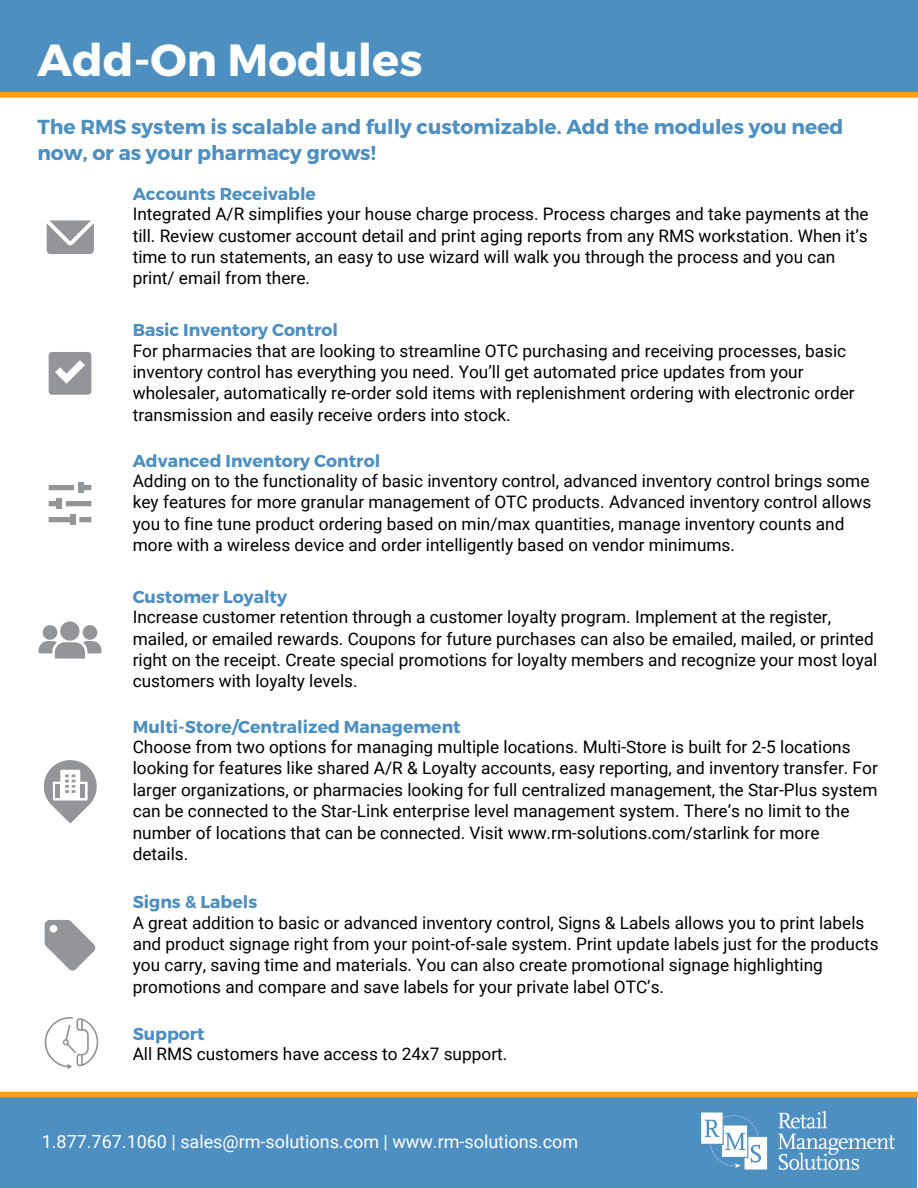
<style>
.page{position:relative;width:918px;height:1188px;background:#fff}
.page>*{position:absolute;margin:0;border:0;box-sizing:border-box;transform-origin:0 0}
.t1{font:700 45px "Montserrat";color:#feffff}
.t2{font:700 20.25px/25.8px "Montserrat";color:#4e8fc1}
.t3{font:18px "Roboto";color:#fff}
.t4{font:17.25px/21.3px "Roboto";color:#000}
.t5{font:700 17.25px "Montserrat";color:#4e8fc1}
</style>
<div class="page">
<div style="left:0;top:0;width:918px;height:92px;background:#4e8fc1"></div>
<div style="left:0;top:1096px;width:917px;height:92px;background:#4e8fc1"></div>
<img style="left:702px;top:1112px;width:192px;height:57px">
<div style="left:0;top:1092px;width:918px;height:5px;background:#ff9e18"></div>
<img style="left:44px;top:1017px;width:55px;height:52px">
<div style="left:0;top:92px;width:918px;height:6px;background:#ff9e18"></div>
<div style="left:43px;top:625px;width:14px;height:15px;background:#939598;border-radius:50%"></div>
<div style="left:83px;top:625px;width:14px;height:15px;background:#939598;border-radius:50%"></div>
<div style="left:60px;top:621px;width:20px;height:20px;background:#939598;border-radius:50%"></div>
<svg style="left:39px;top:641px;width:63px;height:18px"></svg>
<svg style="left:47px;top:220px;width:47px;height:34px"></svg>
<svg style="left:44px;top:760px;width:53px;height:63px"></svg>
<svg style="left:45px;top:920px;width:50px;height:51px"></svg>
<svg style="left:49px;top:352px;width:42px;height:43px"></svg>
<svg style="left:49px;top:485px;width:42px;height:5px"></svg>
<div style="left:78px;top:482px;width:5px;height:11px;background:#939598"></div>
<svg style="left:49px;top:501px;width:42px;height:5px"></svg>
<svg style="left:49px;top:517px;width:42px;height:5px"></svg>
<div style="left:57px;top:498px;width:5px;height:11px;background:#939598"></div>
<div style="left:70px;top:514px;width:5px;height:11px;background:#939598"></div>
<p class="t1" style="left:37px;top:31px;width:387px">Add-On Modules</p>
<p class="t2" style="left:37px;top:113px;width:808px">The RMS system is scalable and fully customizable. Add the modules you need now, or as your pharmacy grows!</p>
<p class="t5" style="left:133px;top:183px;width:185px">Accounts Receivable</p>
<p class="t4" style="left:133px;top:204px;width:738px">Integrated A/R simplifies your house charge process. Process charges and take payments at the till. Review customer account detail and print aging reports from any RMS workstation. When it’s time to run statements, an easy to use wizard will walk you through the process and you can print/ email from there.</p>
<p class="t5" style="left:133px;top:319px;width:207px">Basic Inventory Control</p>
<p class="t4" style="left:133px;top:340px;width:724px">For pharmacies that are looking to streamline OTC purchasing and receiving processes, basic inventory control has everything you need. You’ll get automated price updates from your wholesaler, automatically re-order sold items with replenishment ordering with electronic order transmission and easily receive orders into stock.</p>
<p class="t5" style="left:133px;top:449px;width:249px">Advanced Inventory Control</p>
<p class="t4" style="left:133px;top:470px;width:740px">Adding on to the functionality of basic inventory control, advanced inventory control brings some key features for more granular management of OTC products. Advanced inventory control allows you to fine tune product ordering based on min/max quantities, manage inventory counts and more with a wireless device and order intelligently based on vendor minimums.</p>
<p class="t5" style="left:133px;top:586px;width:156px">Customer Loyalty</p>
<p class="t4" style="left:133px;top:607px;width:746px">Increase customer retention through a customer loyalty program. Implement at the register, mailed, or emailed rewards. Coupons for future purchases can also be emailed, mailed, or printed right on the receipt. Create special promotions for loyalty members and recognize your most loyal customers with loyalty levels.</p>
<p class="t5" style="left:133px;top:715px;width:330px">Multi-Store/Centralized Management</p>
<p class="t4" style="left:133px;top:737px;width:747px">Choose from two options for managing multiple locations. Multi-Store is built for 2-5 locations looking for features like shared A/R &amp; Loyalty accounts, easy reporting, and inventory transfer. For larger organizations, or pharmacies looking for full centralized management, the Star-Plus system can be connected to the Star-Link enterprise level management system. There’s no limit to the number of locations that can be connected. Visit www.rm-solutions.com/starlink for more details.</p>
<p class="t5" style="left:133px;top:891px;width:126px">Signs &amp; Labels</p>
<p class="t4" style="left:133px;top:912px;width:747px">A great addition to basic or advanced inventory control, Signs &amp; Labels allows you to print labels and product signage right from your point-of-sale system. Print update labels just for the products you carry, saving time and materials. You can also create promotional signage highlighting promotions and compare and save labels for your private label OTC’s.</p>
<p class="t5" style="left:133px;top:1022px;width:74px">Support</p>
<p class="t4" style="left:133px;top:1043px;width:376px">All RMS customers have access to 24x7 support.</p>
<p class="t3" style="left:42px;top:1131px;width:538px">1.877.767.1060 | sales@rm-solutions.com | www.rm-solutions.com</p>
</div>
